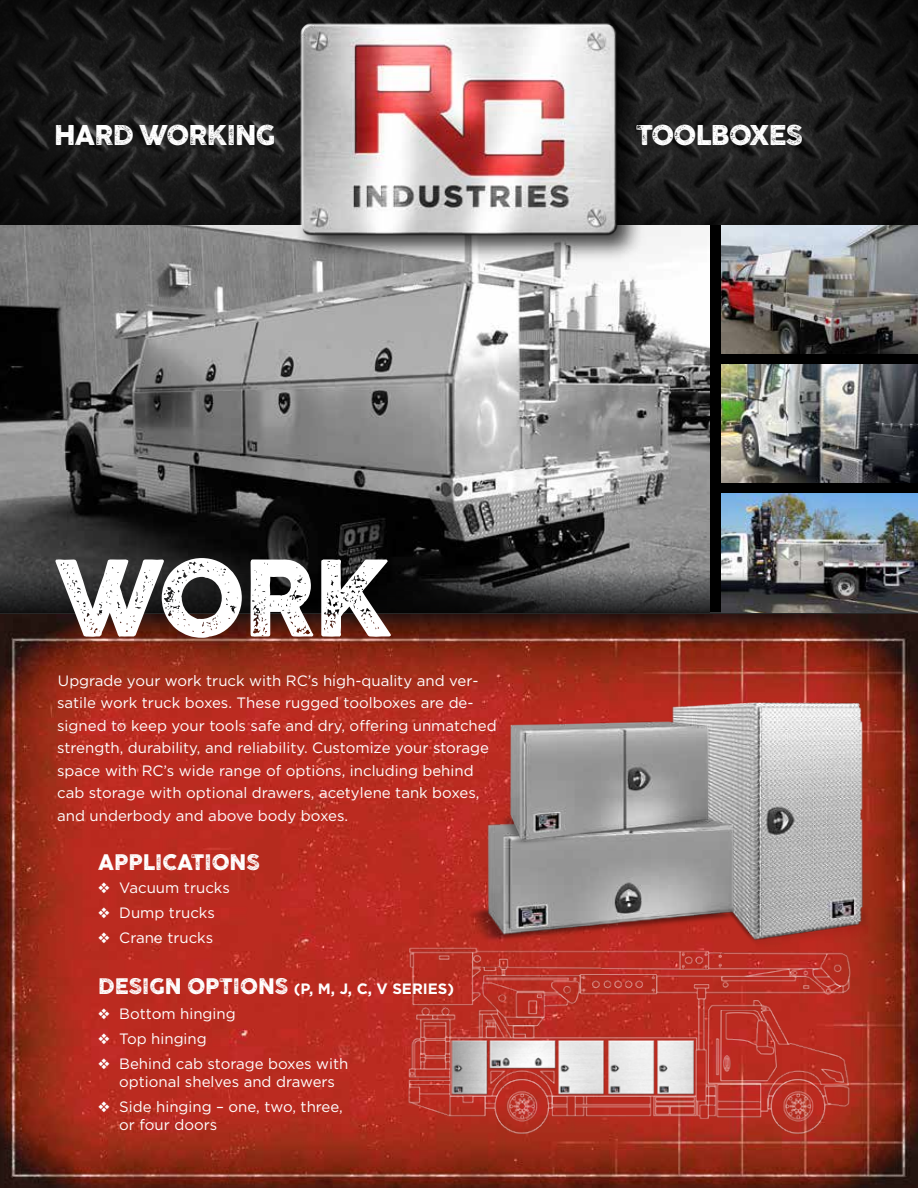
<style>
.page{position:relative;width:918px;height:1188px;background:#fff}
.page>*{position:absolute;margin:0;border:0;box-sizing:border-box;transform-origin:0 0}
.t1{font:109.5px "Cocogoose Pro Press";color:#fff}
.t2{font:28.5px "Cocogoose Pro Press";letter-spacing:-.025em;color:#fff}
.t3{font:22.35px "Cocogoose Pro Press";color:#fff}
.t4{font:15px/22.5px "Gotham";color:#fff}
.t5{font:700 15px "Gotham";color:#fff}
.s1{font-family:"Cocogoose Pro Press";font-weight:400;font-size:22.35px}
</style>
<div class="page">
<div style="left:667px;top:221px;width:251px;height:391px;background:#000"></div>
<img style="left:0;top:226px;width:710px;height:344px">
<svg style="left:0;top:570px;width:918px;height:45px;background:#262626"></svg>
<img style="left:0;top:615px;width:918px;height:573px">
<img style="left:407px;top:945px;width:445px;height:192px">
<img style="left:722px;top:226px;width:196px;height:128px">
<img style="left:722px;top:364px;width:196px;height:119px">
<img style="left:603px;top:692px;width:315px;height:280px">
<img style="left:446px;top:810px;width:314px;height:142px">
<img style="left:489px;top:713px;width:244px;height:135px">
<svg style="left:0;top:0;width:918px;height:226px;background:#1a1a1a"></svg>
<div style="left:295px;top:18px;width:350px;height:245px;background:#000;opacity:.75"></div>
<img style="left:264px;top:15px;width:390px;height:241px">
<img style="left:722px;top:493px;width:196px;height:119px">
<h2 class="t2" style="left:54px;top:114px;width:223px">HARD WORKING</h2>
<h2 class="t2" style="left:636px;top:114px;width:168px">TOOLBOXES</h2>
<h1 class="t1" style="left:54px;top:517px;width:340px">WORK</h1>
<p class="t4" style="left:57px;top:669px;width:441px">Upgrade your work truck with RC’s high-quality and ver&shy;satile work truck boxes. These rugged toolboxes are de&shy;signed to keep your tools safe and dry, offering unmatched strength, durability, and reliability. Customize your storage space with RC’s wide range of options, including behind cab storage with optional drawers, acetylene tank boxes, and underbody and above body boxes.</p>
<h3 class="t3" style="left:98px;top:846px;width:163px">APPLICATIONS</h3>
<p class="t4" style="left:98px;top:877px;width:133px">❖ Vacuum trucks</p>
<p class="t4" style="left:98px;top:901px;width:118px">❖ Dump trucks</p>
<p class="t4" style="left:98px;top:926px;width:117px">❖ Crane trucks</p>
<p class="t5" style="left:98px;top:978px;width:357px"><span class="s1">DESIGN OPTIONS</span> (P, M, J, C, V SERIES)</p>
<p class="t4" style="left:98px;top:1002px;width:139px">❖ Bottom hinging</p>
<p class="t4" style="left:98px;top:1027px;width:110px">❖ Top hinging</p>
<p class="t4" style="left:98px;top:1054px;width:252px;line-height:18px;text-align:center">❖ Behind cab storage boxes with optional shelves and drawers</p>
<p class="t4" style="left:119px;top:1097px;width:225px;line-height:18px;text-indent:-21px">❖ Side hinging – one, two, three, or four doors</p>
</div>
